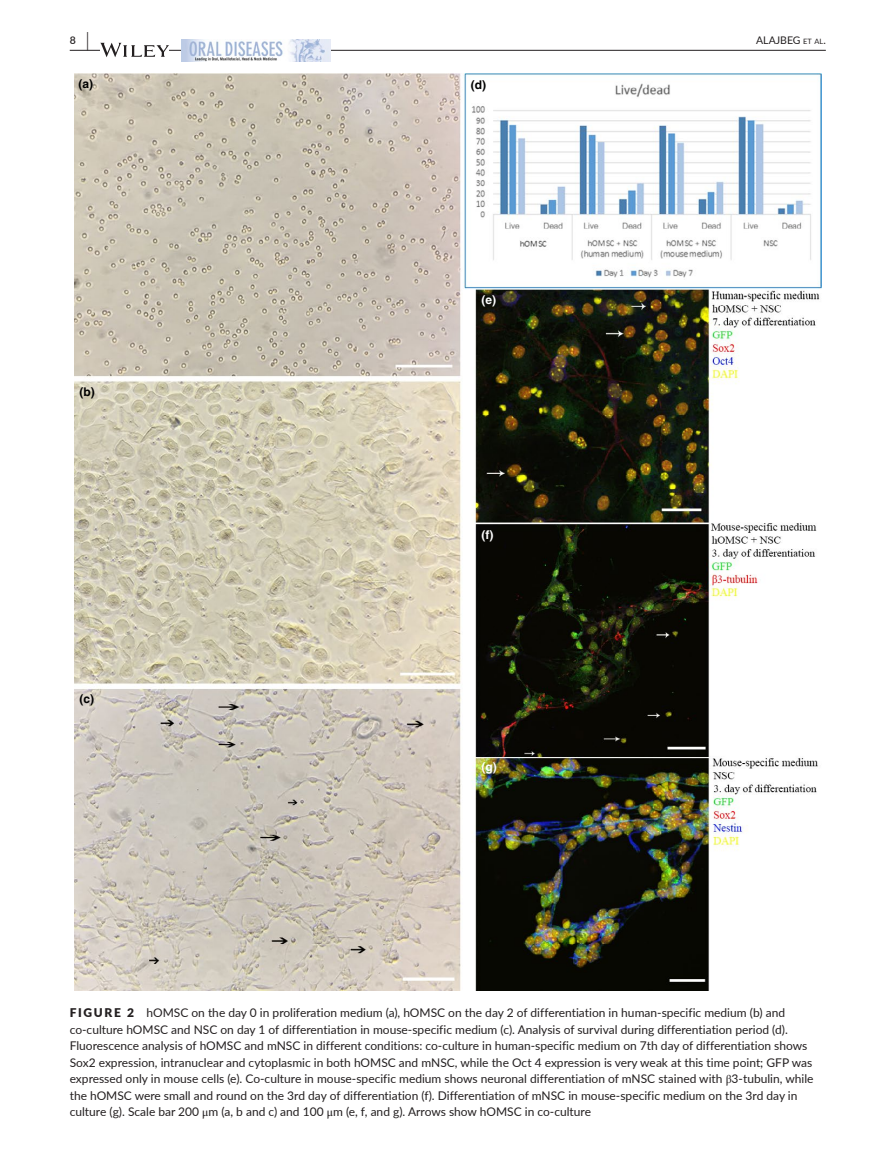
<style>
.page{position:relative;width:893px;height:1174px;background:#fff}
.page>*{position:absolute;margin:0;border:0;box-sizing:border-box;transform-origin:0 0}
.t1{font:12px/16.5px "Lato";color:#231f20}
.t2{font:700 12px "Helvetica";color:#000}
.t3{font:700 12px "Helvetica";color:#fff}
.t4{font:10.5px "Lato";color:#231f20}
.t5{font:600 10.5px "Lato";color:#231f20}
.s1{font-size:19.5px}
.s2{font-size:7.35px}
.s3{font-weight:900}
.s4{font-family:"STIX"}
</style>
<div class="page">
<hr style="left:70px;top:50px;width:756px;height:1px;background:#231f20">
<svg style="left:100px;top:43px;width:69px;height:14px"></svg>
<img style="left:181px;top:39px;width:149px;height:23px">
<img style="left:74px;top:73px;width:747px;height:917px">
<p class="t5" style="left:70px;top:33px;width:21px">8 <span class="s1">|</span></p>
<p class="t4" style="left:756px;top:33px;width:71px">ALAJBEG <span class="s2">et al</span>.</p>
<p class="t2" style="left:78px;top:76px;width:16px">(a)</p>
<p class="t2" style="left:471px;top:78px;width:17px">(d)</p>
<p class="t2" style="left:80px;top:384px;width:17px">(b)</p>
<p class="t2" style="left:80px;top:691px;width:16px">(c)</p>
<p class="t3" style="left:481px;top:293px;width:16px">(e)</p>
<p class="t3" style="left:481px;top:527px;width:13px">(f)</p>
<p class="t3" style="left:481px;top:759px;width:17px">(g)</p>
<p class="t1" style="left:70px;top:1004px;width:745px"><span class="s3">FIGURE 2</span> hOMSC on the day 0 in proliferation medium (a), hOMSC on the day 2 of differentiation in human-specific medium (b) and co-culture hOMSC and NSC on day 1 of differentiation in mouse-specific medium (c). Analysis of survival during differentiation period (d).<br>Fluorescence analysis of hOMSC and mNSC in different conditions: co-culture in human-specific medium on 7th day of differentiation shows Sox2 expression, intranuclear and cytoplasmic in both hOMSC and mNSC, while the Oct 4 expression is very weak at this time point; GFP was expressed only in mouse cells (e). Co-culture in mouse-specific medium shows neuronal differentiation of mNSC stained with <span class="s4">β</span>3-tubulin, while the hOMSC were small and round on the 3rd day of differentiation (f). Differentiation of mNSC in mouse-specific medium on the 3rd day in culture (g). Scale bar 200 <span class="s4">μ</span>m (a, b and c) and 100 <span class="s4">μ</span>m (e, f, and g). Arrows show hOMSC in co-culture</p>
</div>
